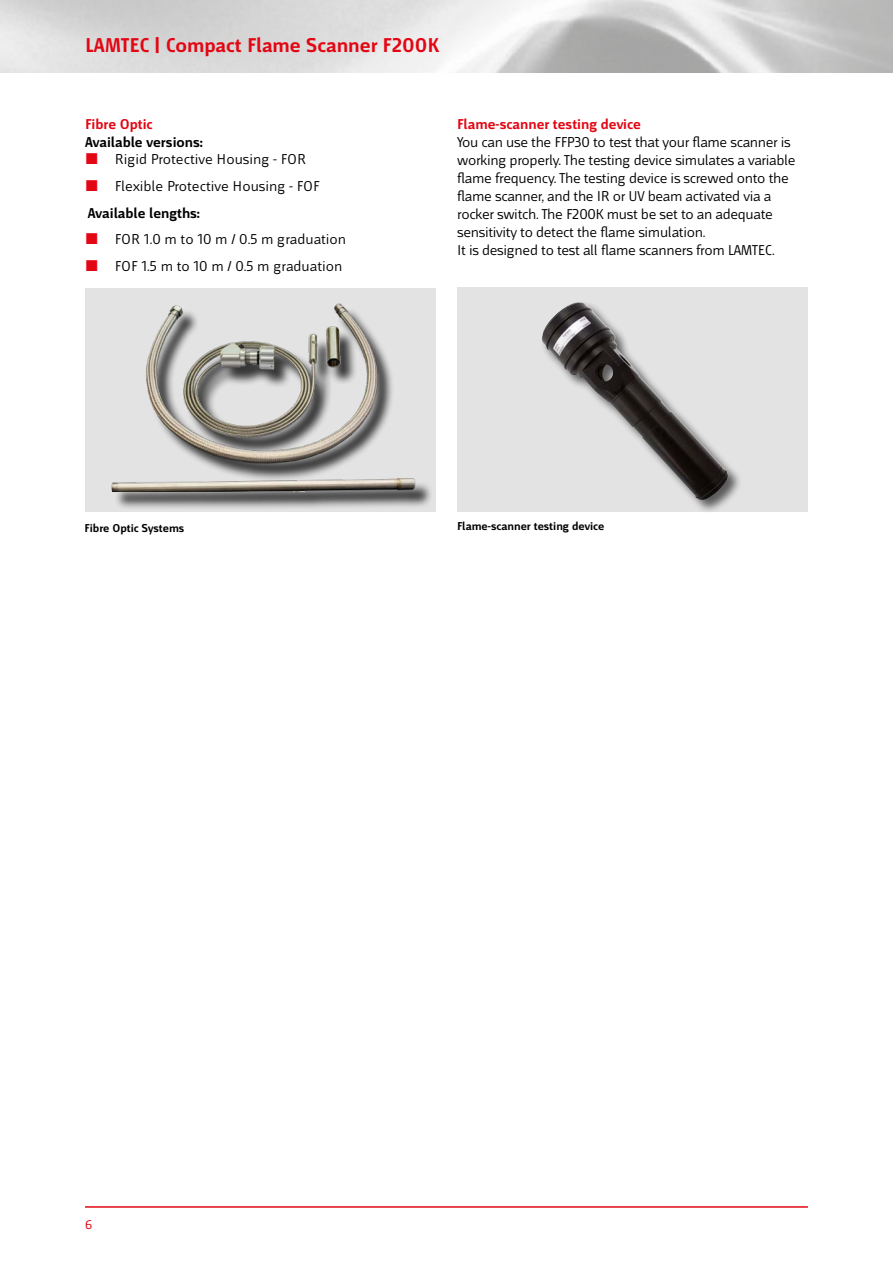
<style>
.page{position:relative;width:893px;height:1263px;background:#fff}
.page>*{position:absolute;margin:0;border:0;box-sizing:border-box;transform-origin:0 0}
.t1{font:700 21px "Mr Jones";color:#e30613}
.t2{font:15px/18px "Mr Jones";letter-spacing:-.02em;color:#000}
.t3{font:15px/27px "Mr Jones";color:#000}
.t4{font:700 15px "Mr Jones";color:#e30613}
.t5{font:700 15px "Mr Jones";color:#000}
.t6{font:13.5px "Mr Jones";color:#e30613}
.t7{font:700 12px "Mr Jones";color:#000}
</style>
<div class="page">
<hr style="left:85px;top:1206px;width:723px;height:2px;background:#e30613">
<div style="left:85px;top:288px;width:350px;height:223px;background:#e3e3e3"></div>
<div style="left:149px;top:307px;width:246px;height:175px;background:#000;opacity:.75"></div>
<img style="left:146px;top:303px;width:236px;height:164px">
<div style="left:114px;top:481px;width:319px;height:29px;background:#000;opacity:.75"></div>
<img style="left:111px;top:479px;width:309px;height:12px">
<div style="left:457px;top:287px;width:351px;height:224px;background:#e3e3e3"></div>
<div style="left:541px;top:301px;width:201px;height:213px;background:#000;opacity:.6"></div>
<img style="left:542px;top:302px;width:186px;height:198px">
<h1 class="t1" style="left:85px;top:33px;width:355px">LAMTEC | Compact Flame Scanner F200K</h1>
<p class="t4" style="left:85px;top:116px;width:69px">Fibre Optic</p>
<p class="t5" style="left:85px;top:134px;width:119px">Available versions:</p>
<p class="t3" style="left:115px;top:146px;width:206px">Rigid Protective Housing - FOR<br>Flexible Protective Housing - FOF</p>
<p class="t5" style="left:88px;top:205px;width:114px">Available lengths:</p>
<p class="t3" style="left:115px;top:226px;width:233px">FOR 1.0 m to 10 m / 0.5 m graduation<br>FOF 1.5 m to 10 m / 0.5 m graduation</p>
<p class="t4" style="left:457px;top:116px;width:185px">Flame-scanner testing device</p>
<p class="t2" style="left:457px;top:134px;width:340px">You can use the FFP30 to test that your flame scanner is working properly. The testing device simulates a variable flame frequency. The testing device is screwed onto the flame scanner, and the IR or UV beam activated via a rocker switch. The F200K must be set to an adequate sensitivity to detect the flame simulation.<br>It is designed to test all flame scanners from LAMTEC.</p>
<p class="t7" style="left:85px;top:522px;width:101px">Fibre Optic Systems</p>
<p class="t7" style="left:457px;top:520px;width:149px">Flame-scanner testing device</p>
<p class="t6" style="left:85px;top:1217px;width:9px">6</p>
</div>
